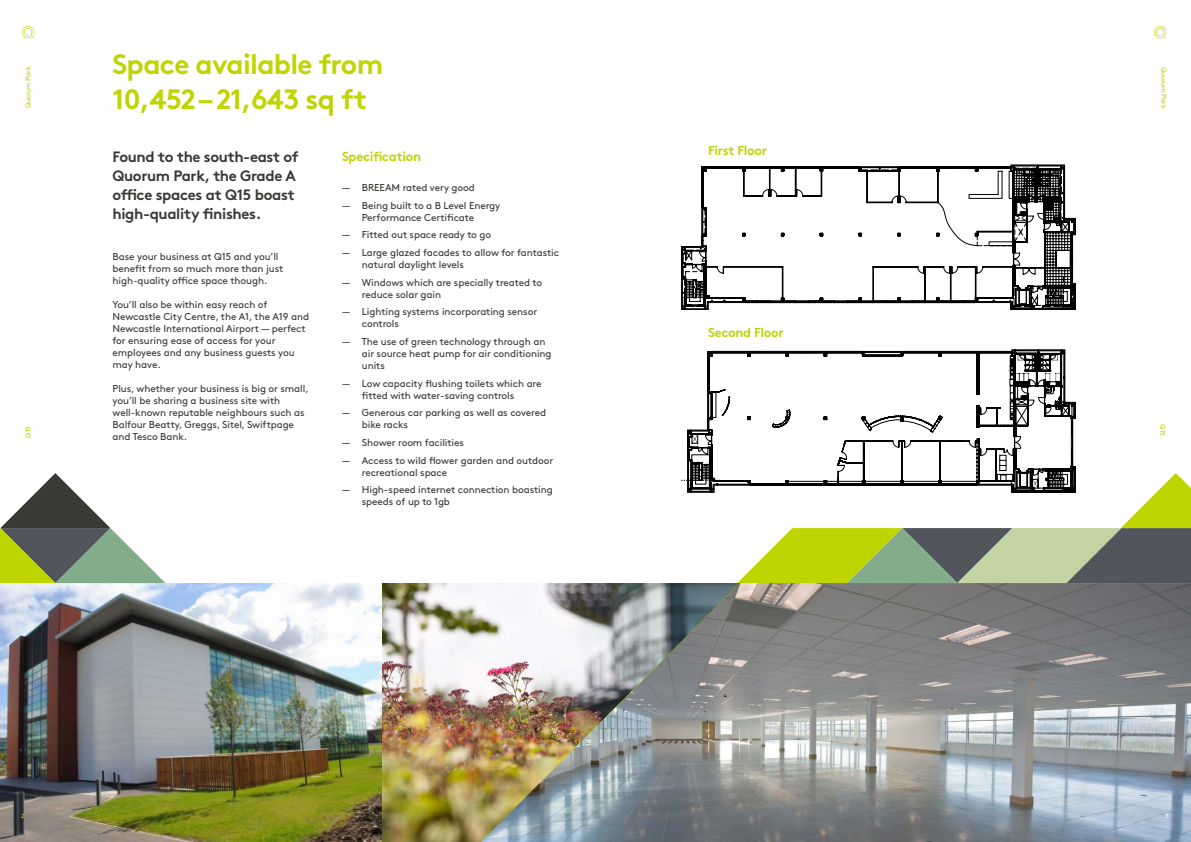
<style>
.page{position:relative;width:1191px;height:842px;background:#fff}
.page>*{position:absolute;margin:0;border:0;box-sizing:border-box;transform-origin:0 0}
.t1{font:700 28px/35px "Brown";letter-spacing:-.025em;color:#c0d400}
.t2{font:700 15px/19px "Brown";letter-spacing:-.025em;color:#3b3936}
.t3{font:700 13px "Brown";letter-spacing:-.025em;color:#c0d400}
.t4{font:10px/12px "Brown";letter-spacing:-.01em;color:#3b3936}
.t5{font:7px "Brown";letter-spacing:-.025em;color:#c0d400}
.t6{font:6px "Brown";color:#c0d400}
.t7{font:6px "Brown";color:#fff}
</style>
<div class="page">
<img style="left:0;top:583px;width:383px;height:259px">
<img style="left:383px;top:583px;width:97px;height:259px">
<svg style="left:22px;top:26px;width:12px;height:12px"></svg>
<svg style="left:1154px;top:26px;width:12px;height:12px"></svg>
<svg style="left:681px;top:164px;width:394px;height:145px"></svg>
<svg style="left:681px;top:352px;width:31px;height:140px"></svg>
<svg style="left:0;top:473px;width:165px;height:110px"></svg>
<svg style="left:712px;top:352px;width:479px;height:231px"></svg>
<img style="left:480px;top:583px;width:711px;height:259px">
<p class="t5" style="left:23px;top:108px;width:43px;rotate:-90deg">Quorum Park</p>
<p class="t5" style="left:23px;top:438px;width:13px;rotate:-90deg">Q15</p>
<h1 class="t1" style="left:112px;top:44px;width:272px">Space available from<br>10,452 – 21,643 sq ft</h1>
<h2 class="t2" style="left:112px;top:146px;width:188px">Found to the south-east of<br>Quorum Park, the Grade A office spaces at Q15 boast high-quality finishes.</h2>
<p class="t4" style="left:112px;top:249px;width:172px">Base your business at Q15 and you’ll benefit from so much more than just high-quality office space though.</p>
<p class="t4" style="left:112px;top:297px;width:198px">You’ll also be within easy reach of Newcastle City Centre, the A1, the A19 and Newcastle International Airport — perfect for ensuring ease of access for your employees and any business guests you may have.</p>
<p class="t4" style="left:112px;top:381px;width:198px">Plus, whether your business is big or small, you’ll be sharing a business site with well-known reputable neighbours such as Balfour Beatty, Greggs, Sitel, Swiftpage and Tesco Bank.</p>
<h3 class="t3" style="left:342px;top:146px;width:81px">Specification</h3>
<p class="t4" style="left:342px;top:181px;width:134px">— BREEAM rated very good</p>
<p class="t4" style="left:362px;top:198px;width:140px;text-indent:-20px">— Being built to a B Level Energy<br>Performance Certificate</p>
<p class="t4" style="left:342px;top:228px;width:151px">— Fitted out space ready to go</p>
<p class="t4" style="left:362px;top:246px;width:199px;text-indent:-20px">— Large glazed facades to allow for fantastic natural daylight levels</p>
<p class="t4" style="left:362px;top:275px;width:182px;text-indent:-20px">— Windows which are specially treated to reduce solar gain</p>
<p class="t4" style="left:362px;top:305px;width:177px;text-indent:-20px">— Lighting systems incorporating sensor controls</p>
<p class="t4" style="left:362px;top:335px;width:191px;text-indent:-20px">— The use of green technology through an air source heat pump for air conditioning units</p>
<p class="t4" style="left:362px;top:376px;width:181px;text-indent:-20px">— Low capacity flushing toilets which are fitted with water-saving controls</p>
<p class="t4" style="left:362px;top:406px;width:186px;text-indent:-20px">— Generous car parking as well as covered bike racks</p>
<p class="t4" style="left:342px;top:436px;width:124px">— Shower room facilities</p>
<p class="t4" style="left:362px;top:453px;width:193px;text-indent:-20px">— Access to wild flower garden and outdoor recreational space</p>
<p class="t4" style="left:362px;top:483px;width:192px;text-indent:-20px">— High-speed internet connection boasting speeds of up to 1gb</p>
<h3 class="t3" style="left:708px;top:140px;width:61px">First Floor</h3>
<h3 class="t3" style="left:708px;top:322px;width:77px">Second Floor</h3>
<p class="t5" style="left:1169px;top:67px;width:43px;rotate:90deg">Quorum Park</p>
<p class="t5" style="left:1168px;top:424px;width:13px;rotate:90deg">Q15</p>
<p class="t6" style="left:21px;top:811px;width:5px">2</p>
<p class="t7" style="left:1165px;top:811px;width:5px">3</p>
</div>
